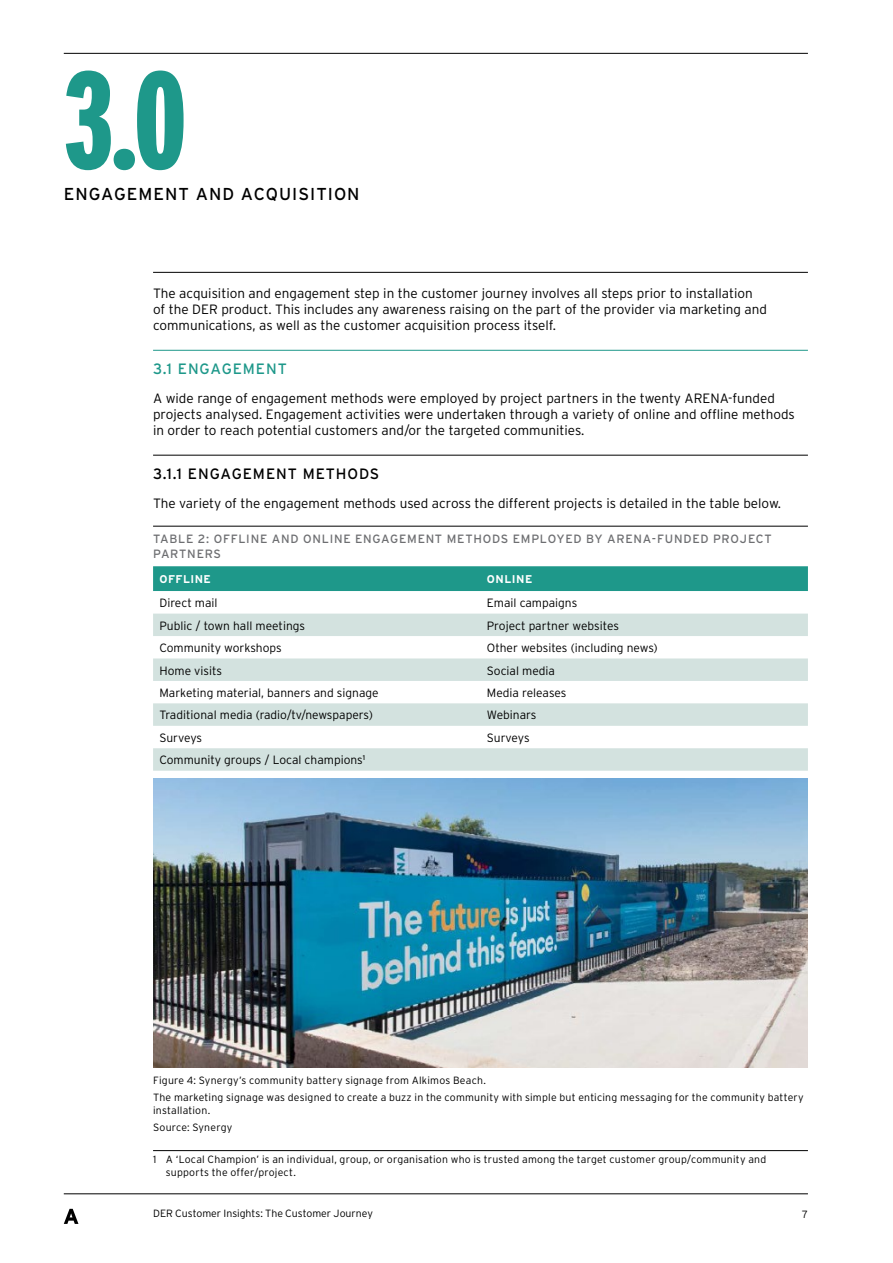
<style>
.page{position:relative;width:893px;height:1263px;background:#fff}
.page>*{position:absolute;margin:0;border:0;box-sizing:border-box;transform-origin:0 0}
.t1{font:900 extra-condensed 138px "Interstate";color:#1e988a}
.t2{font:17.25px "Interstate";letter-spacing:.06em;color:#000}
.t3{font:15px "Interstate";letter-spacing:.06em;color:#000}
.t4{font:15px "Interstate";letter-spacing:.06em;color:#1e988a}
.t5{font:300 13.5px/16.2px "Interstate";color:#000}
.t6{font:300 12px "Interstate";color:#000}
.t7{font:12px/14.4px "Interstate";letter-spacing:.06em;color:#6d6e71}
.t8{font:700 11.25px "Interstate";letter-spacing:.04em;color:#fff}
.t9{font:300 10.5px/16.8px "Interstate";letter-spacing:.02em;color:#000}
.t10{font:300 10.5px "Interstate";color:#000}
</style>
<div class="page">
<hr style="left:64px;top:1193px;width:744px;height:1px;background:#000">
<svg style="left:64px;top:1209px;width:14px;height:15px"></svg>
<hr style="left:64px;top:53px;width:744px;height:1px;background:#000">
<hr style="left:153px;top:272px;width:655px;height:1px;background:#000">
<hr style="left:153px;top:350px;width:655px;height:1px;background:#1e988a">
<hr style="left:153px;top:455px;width:655px;height:1px;background:#000">
<hr style="left:153px;top:526px;width:655px;height:1px;background:#000">
<hr style="left:153px;top:1150px;width:655px;height:1px;background:#000">
<div style="left:153px;top:566px;width:655px;height:25px;background:#1e988a"></div>
<svg style="left:153px;top:613px;width:655px;height:1px"></svg>
<svg style="left:153px;top:614px;width:655px;height:157px;fill:#d3e2df"></svg>
<img style="left:153px;top:778px;width:655px;height:289px">
<h1 class="t1" style="left:64px;top:44px;width:124px">3.0</h1>
<p class="t2" style="left:64px;top:184px;width:297px">ENGAGEMENT AND ACQUISITION</p>
<p class="t5" style="left:153px;top:285px;width:615px">The acquisition and engagement step in the customer journey involves all steps prior to installation of the DER product. This includes any awareness raising on the part of the provider via marketing and communications, as well as the customer acquisition process itself.</p>
<p class="t4" style="left:153px;top:360px;width:135px">3.1 ENGAGEMENT</p>
<p class="t5" style="left:153px;top:390px;width:643px">A wide range of engagement methods were employed by project partners in the twenty ARENA-funded projects analysed. Engagement activities were undertaken through a variety of online and offline methods in order to reach potential customers and/or the targeted communities.</p>
<p class="t3" style="left:153px;top:465px;width:228px">3.1.1 ENGAGEMENT METHODS</p>
<p class="t5" style="left:153px;top:495px;width:629px">The variety of the engagement methods used across the different projects is detailed in the table below.</p>
<p class="t7" style="left:153px;top:532px;width:620px">TABLE 2: OFFLINE AND ONLINE ENGAGEMENT METHODS EMPLOYED BY ARENA-FUNDED PROJECT<br>PARTNERS</p>
<p class="t8" style="left:159px;top:572px;width:53px">OFFLINE</p>
<p class="t8" style="left:487px;top:572px;width:47px">ONLINE</p>
<p class="t6" style="left:159px;top:596px;width:60px">Direct mail</p>
<p class="t6" style="left:487px;top:596px;width:92px">Email campaigns</p>
<p class="t6" style="left:159px;top:619px;width:147px">Public / town hall meetings</p>
<p class="t6" style="left:487px;top:619px;width:134px">Project partner websites</p>
<p class="t6" style="left:159px;top:641px;width:124px">Community workshops</p>
<p class="t6" style="left:487px;top:641px;width:172px">Other websites (including news)</p>
<p class="t6" style="left:159px;top:663px;width:64px">Home visits</p>
<p class="t6" style="left:487px;top:663px;width:70px">Social media</p>
<p class="t6" style="left:159px;top:686px;width:221px">Marketing material, banners and signage</p>
<p class="t6" style="left:487px;top:686px;width:81px">Media releases</p>
<p class="t6" style="left:159px;top:708px;width:215px">Traditional media (radio/tv/newspapers)</p>
<p class="t6" style="left:487px;top:708px;width:51px">Webinars</p>
<p class="t6" style="left:159px;top:731px;width:44px">Surveys</p>
<p class="t6" style="left:487px;top:731px;width:44px">Surveys</p>
<p class="t6" style="left:159px;top:753px;width:207px">Community groups / Local champions<sup>1</sup></p>
<p class="t9" style="left:153px;top:1072px;width:652px">Figure 4: Synergy’s community battery signage from Alkimos Beach.<br>The marketing signage was designed to create a buzz in the community with simple but enticing messaging for the community battery</p>
<p class="t9" style="left:153px;top:1101px;width:81px">installation.<br>Source: Synergy</p>
<p class="t9" style="left:166px;top:1153px;width:602px;line-height:12.6px;text-indent:-13px">1 A ‘Local Champion’ is an individual, group, or organisation who is trusted among the target customer group/community and supports the offer/project.</p>
<p class="t10" style="left:153px;top:1208px;width:221px">DER Customer Insights: The Customer Journey</p>
<p class="t9" style="left:802px;top:1205px;width:7px">7</p>
</div>
